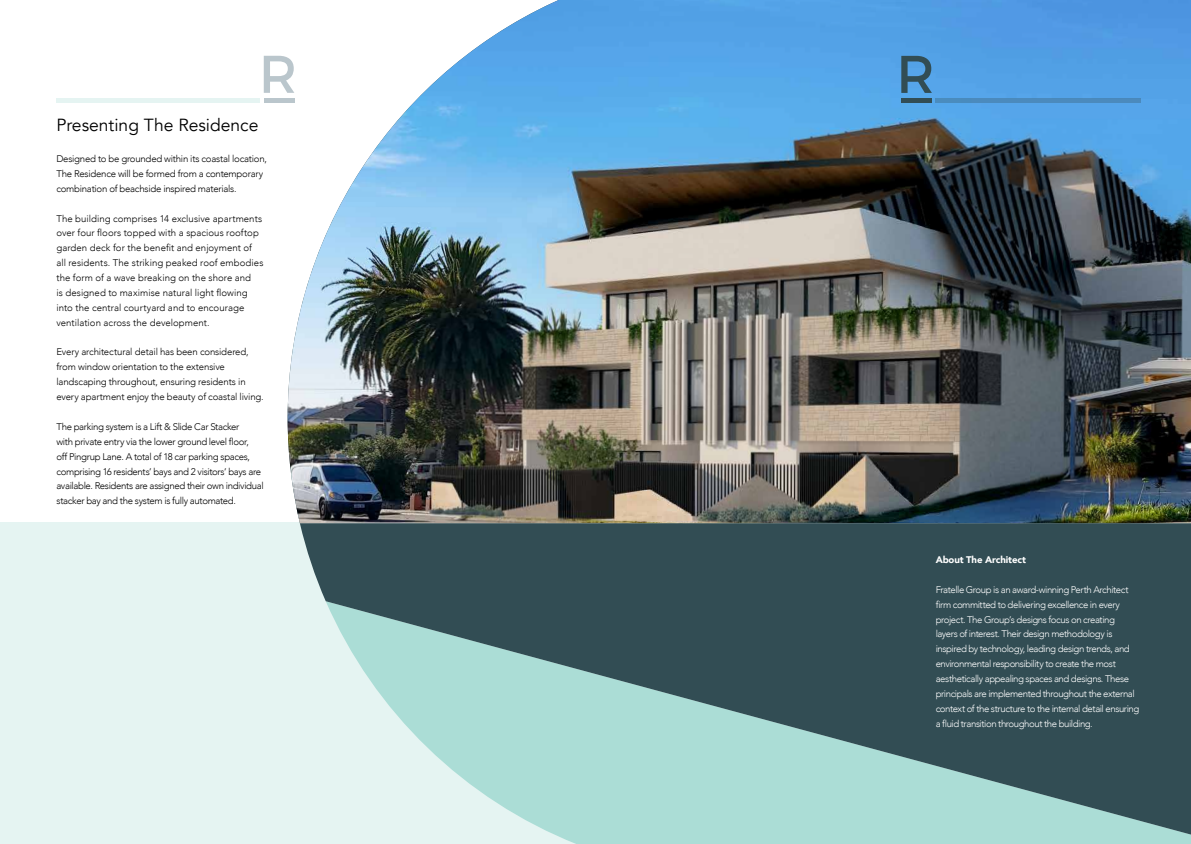
<style>
.page{position:relative;width:1191px;height:844px;background:#fff}
.page>*{position:absolute;margin:0;border:0;box-sizing:border-box;transform-origin:0 0}
.t1{font:17.5px "Avenir";color:#000}
.t2{font:300 9.62px/14.9px "Avenir";letter-spacing:-.02em;color:#000}
.t3{font:300 9.62px/14.9px "Avenir";letter-spacing:-.045em;color:#fff}
.t4{font:300 9.62px/14.9px "Avenir";letter-spacing:.005em;color:#000}
.t5{font:900 9.62px "Avenir";letter-spacing:-.015em;color:#fff}
</style>
<div class="page">
<div style="left:0;top:523px;width:1191px;height:320px;background:#e5f4f2"></div>
<div style="left:560px;top:837px;width:631px;height:6px;background:#abddd6"></div>
<img style="left:288px;top:0;width:903px;height:523px">
<svg style="left:300px;top:523px;width:891px;height:314px;background:#67888a"></svg>
<svg style="left:264px;top:56px;width:30px;height:37px"></svg>
<hr style="left:264px;top:98px;width:30px;height:4px;background:#bac6cc">
<hr style="left:56px;top:98px;width:204px;height:4px;background:#e5f4f2">
<svg style="left:901px;top:56px;width:31px;height:37px"></svg>
<hr style="left:901px;top:98px;width:31px;height:4px;background:#324d54">
<hr style="left:935px;top:98px;width:206px;height:4px;background:#4b8abd">
<h1 class="t1" style="left:56px;top:114px;width:203px">Presenting The Residence</h1>
<p class="t2" style="left:56px;top:151px;width:212px">Designed to be grounded within its coastal location,<br>The Residence will be formed from a contemporary combination of beachside inspired materials.</p>
<p class="t4" style="left:56px;top:211px;width:208px">The building comprises 14 exclusive apartments over four floors topped with a spacious rooftop garden deck for the benefit and enjoyment of all residents. The striking peaked roof embodies the form of a wave breaking on the shore and<br>is designed to maximise natural light flowing into the central courtyard and to encourage ventilation across the development.</p>
<p class="t2" style="left:56px;top:344px;width:209px">Every architectural detail has been considered, from window orientation to the extensive landscaping throughout, ensuring residents in every apartment enjoy the beauty of coastal living.</p>
<p class="t2" style="left:56px;top:419px;width:209px">The parking system is a Lift &amp; Slide Car Stacker<br>with private entry via the lower ground level floor,<br>off Pingrup Lane. A total of 18 car parking spaces, comprising 16 residents’ bays and 2 visitors’ bays are available. Residents are assigned their own individual stacker bay and the system is fully automated.</p>
<p class="t5" style="left:935px;top:551px;width:92px">About The Architect</p>
<p class="t3" style="left:935px;top:582px;width:205px">Fratelle Group is an award-winning Perth Architect firm committed to delivering excellence in every project. The Group’s designs focus on creating layers of interest. Their design methodology is inspired by technology, leading design trends, and environmental responsibility to create the most aesthetically appealing spaces and designs. These principals are implemented throughout the external context of the structure to the internal detail ensuring a fluid transition throughout the building.</p>
</div>
